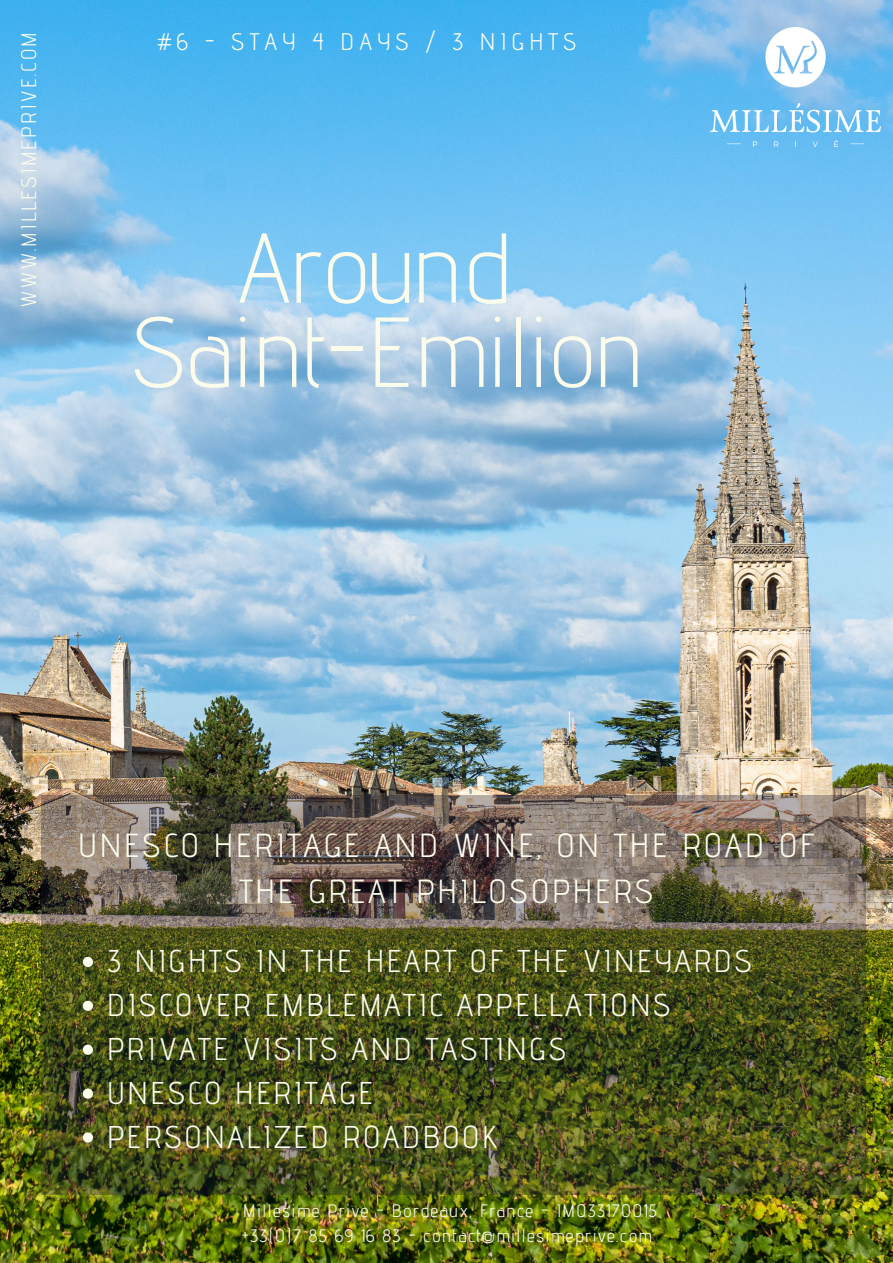
<style>
.page{position:relative;width:893px;height:1263px;background:#fff}
.page>*{position:absolute;margin:0;border:0;box-sizing:border-box;transform-origin:0 0}
.t1{font:300 99.15px/84.2px "Advent Pro";color:#fcfced;text-align:center}
.t2{font:33.38px/46.5px "Advent Pro";letter-spacing:.08em;color:#fcfced;text-align:center}
.t3{font:31.5px/43.9px "Advent Pro";letter-spacing:.08em;color:#fcfced}
.t4{font:24px "Advent Pro";letter-spacing:.21em;color:#fcfced}
.t5{font:21px "Advent Pro";letter-spacing:.1em;color:#fcfced}
.t6{font:18px/24.7px "Advent Pro";letter-spacing:.08em;color:#fcfced}
</style>
<div class="page">
<img style="left:0;top:0;width:893px;height:1263px">
<img style="left:710px;top:27px;width:170px;height:120px">
<img style="left:41px;top:795px;width:824px;height:399px">
<svg style="left:83px;top:957px;width:10px;height:10px"></svg>
<svg style="left:83px;top:1001px;width:10px;height:10px"></svg>
<svg style="left:83px;top:1045px;width:10px;height:10px"></svg>
<svg style="left:83px;top:1088px;width:10px;height:11px"></svg>
<svg style="left:83px;top:1132px;width:10px;height:10px"></svg>
<p class="t5" style="left:16px;top:308px;width:278px;rotate:-90deg">WWW.MILLESIMEPRIVE.COM</p>
<p class="t4" style="left:157px;top:27px;width:421px">#6 - STAY 4 DAYS / 3 NIGHTS</p>
<h1 class="t1" style="left:131px;top:224px;width:514px">Around<br>Saint-Emilion</h1>
<p class="t2" style="left:78px;top:821px;width:738px">UNESCO HERITAGE AND WINE, ON THE ROAD OF<br>THE GREAT PHILOSOPHERS</p>
<p class="t3" style="left:107px;top:938px;width:646px">3 NIGHTS IN THE HEART OF THE VINEYARDS<br>DISCOVER EMBLEMATIC APPELLATIONS<br>PRIVATE VISITS AND TASTINGS<br>UNESCO HERITAGE<br>PERSONALIZED ROADBOOK</p>
<p class="t6" style="left:242px;top:1198px;width:416px">Millesime Prive - Bordeaux, France - IM033170015 +33(0)7 85 69 16 83 - contact@millesimeprive.com</p>
</div>
